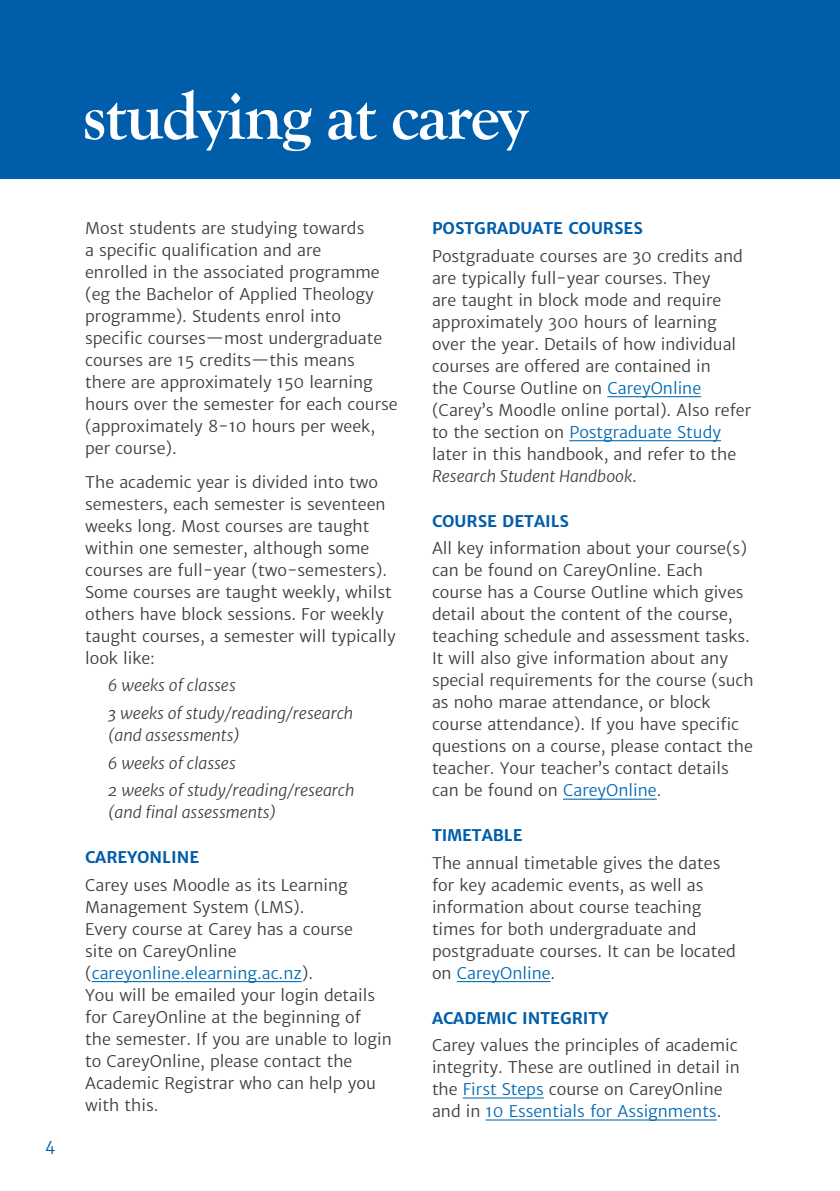
<style>
.page{position:relative;width:840px;height:1191px;background:#fff}
.page>*{position:absolute;margin:0;border:0;box-sizing:border-box;transform-origin:0 0}
.t1{font:700 70px "Goudy Old Style T";letter-spacing:-.025em;color:#fff}
.t2{font:16px/22px "Merriweather Sans";color:#3c3c3b}
.t3{font:italic 16px/27.6px "Merriweather Sans";color:#3c3c3b}
.t4{font:700 16px "Merriweather Sans";color:#005da9}
.t5{font:16px "Merriweather Sans";color:#005da9}
.s1{color:#0069b2}
.s2{font-style:italic}
</style>
<div class="page">
<div style="left:0;top:0;width:839px;height:178px;background:#005da9"></div>
<hr style="left:92px;top:981px;width:209px;height:1px;background:#0069b2">
<hr style="left:607px;top:396px;width:93px;height:1px;background:#0069b2">
<hr style="left:569px;top:440px;width:151px;height:1px;background:#0069b2">
<hr style="left:562px;top:798px;width:94px;height:1px;background:#0069b2">
<hr style="left:456px;top:981px;width:94px;height:1px;background:#0069b2">
<hr style="left:462px;top:1097px;width:81px;height:1px;background:#0069b2">
<hr style="left:485px;top:1119px;width:231px;height:1px;background:#0069b2">
<p class="t5" style="left:45px;top:1135px;width:12px">4</p>
<h1 class="t1" style="left:83px;top:77px;width:446px">studying at carey</h1>
<p class="t2" style="left:85px;top:218px;width:314px">Most students are studying towards<br>a specific qualification and are<br>enrolled in the associated programme (eg the Bachelor of Applied Theology programme). Students enrol into specific courses—most undergraduate courses are 15 credits—this means there are approximately 150 learning hours over the semester for each course (approximately 8- 10 hours per week, per course).</p>
<p class="t2" style="left:85px;top:471px;width:312px">The academic year is divided into two semesters, each semester is seventeen weeks long. Most courses are taught within one semester, although some courses are full- year (two- semesters).<br>Some courses are taught weekly, whilst others have block sessions. For weekly taught courses, a semester will typically look like:</p>
<p class="t3" style="left:108px;top:672px;width:247px">6 weeks of classes<br>3 weeks of study/reading/research</p>
<p class="t3" style="left:108px;top:721px;width:248px">(and assessments)<br>6 weeks of classes<br>2 weeks of study/reading/research</p>
<p class="t3" style="left:108px;top:799px;width:170px">(and final assessments)</p>
<p class="t4" style="left:85px;top:847px;width:115px">CAREYONLINE</p>
<p class="t2" style="left:85px;top:874px;width:308px">Carey uses Moodle as its Learning<br>Management System (LMS).<br>Every course at Carey has a course<br>site on CareyOnline (<span class="s1">careyonline.elearning.ac.nz</span>).<br>You will be emailed your login details for CareyOnline at the beginning of<br>the semester. If you are unable to login to CareyOnline, please contact the<br>Academic Registrar who can help you with this.</p>
<p class="t4" style="left:432px;top:219px;width:212px">POSTGRADUATE COURSES</p>
<p class="t2" style="left:432px;top:245px;width:320px">Postgraduate courses are 30 credits and are typically full-year courses. They<br>are taught in block mode and require approximately 300 hours of learning over the year. Details of how individual courses are offered are contained in<br>the Course Outline on <span class="s1">CareyOnline </span>(Carey’s Moodle online portal). Also refer to the section on <span class="s1">Postgraduate Study </span>later in this handbook, and refer to the <span class="s2">Research Student Handbook</span>.</p>
<p class="t4" style="left:432px;top:511px;width:138px">COURSE DETAILS</p>
<p class="t2" style="left:432px;top:538px;width:323px">All key information about your course(s) can be found on CareyOnline. Each course has a Course Outline which gives detail about the content of the course, teaching schedule and assessment tasks.<br>It will also give information about any special requirements for the course (such as noho marae attendance, or block course attendance). If you have specific questions on a course, please contact the teacher. Your teacher’s contact details can be found on <span class="s1">CareyOnline</span>.</p>
<p class="t4" style="left:432px;top:825px;width:92px">TIMETABLE</p>
<p class="t2" style="left:432px;top:852px;width:305px">The annual timetable gives the dates for key academic events, as well as information about course teaching times for both undergraduate and postgraduate courses. It can be located on <span class="s1">CareyOnline</span>.</p>
<p class="t4" style="left:432px;top:1008px;width:177px">ACADEMIC INTEGRITY</p>
<p class="t2" style="left:432px;top:1034px;width:309px">Carey values the principles of academic integrity. These are outlined in detail in the <span class="s1">First Steps</span> course on CareyOnline and in <span class="s1">10 Essentials for Assignments</span>.</p>
</div>
